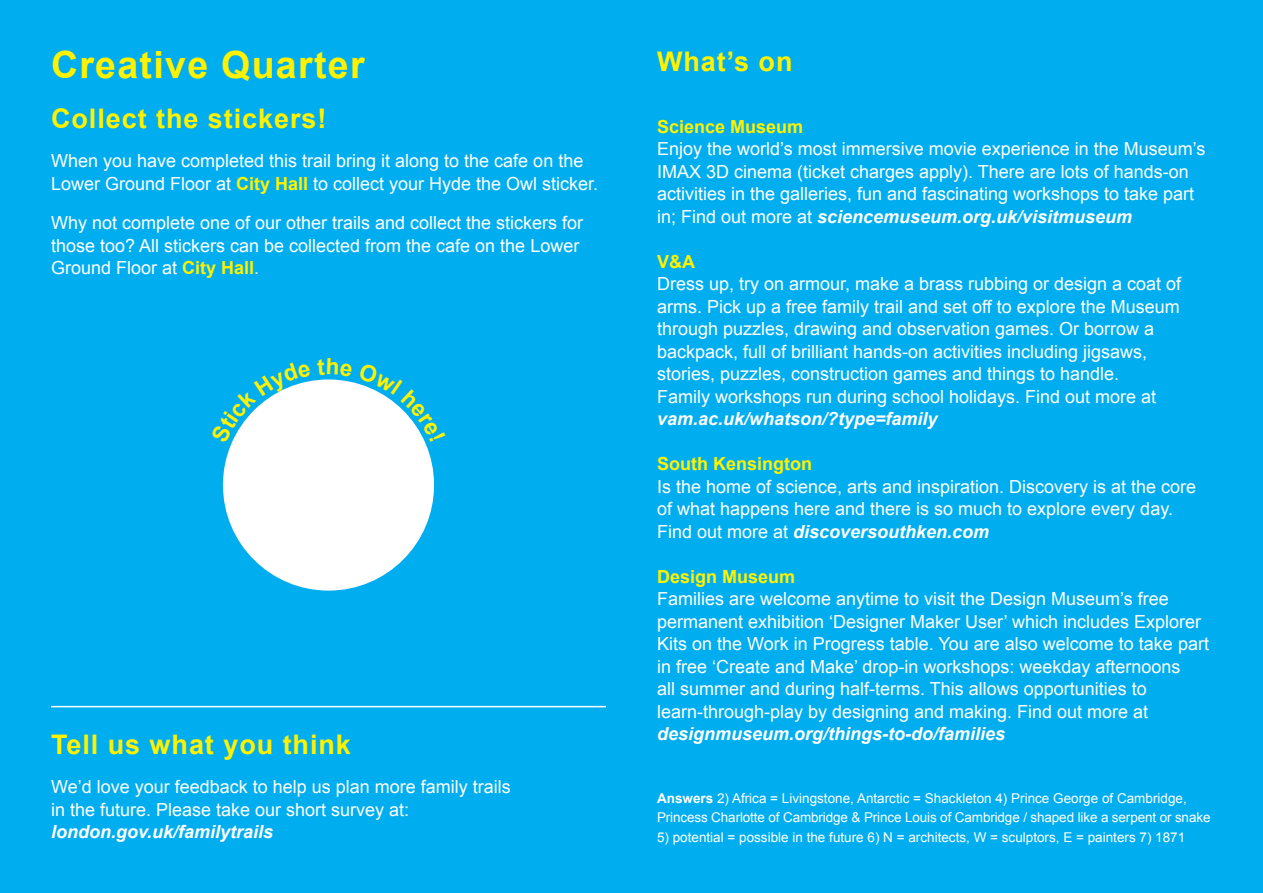
<style>
.page{position:relative;width:1263px;height:893px;background:#00aeef}
.page>*{position:absolute;margin:0;border:0;box-sizing:border-box;transform-origin:0 0}
.t1{font:700 37.5px "Arial";letter-spacing:.035em;color:#fff200}
.t2{font:700 27px "Arial";letter-spacing:.035em;color:#fff200}
.body_text{font:18px/22.5px "Arial";color:#fff}
.body_text-2{font:700 18px "Arial";color:#fff200}
.body_text-3{font:italic 700 18px "Arial";color:#fff}
.body_text-4{font:13.5px/19.5px "Arial";color:#fff}
.s1{font-weight:700;color:#fff200}
.s2{font-weight:700;font-style:italic}
.s3{font-weight:700}
</style>
<div class="page">
<div style="left:223px;top:379px;width:211px;height:212px;background:#fff;border-radius:50%"></div>
<hr style="left:51px;top:706px;width:555px;height:1px;background:#fff">
<svg style="left:231px;top:381px;width:80px;height:62px"></svg>
<svg style="left:358px;top:383px;width:67px;height:59px"></svg>
<p class="t1" style="left:51px;top:40px;width:315px">Creative Quarter</p>
<p class="t2" style="left:51px;top:100px;width:277px">Collect the stickers!</p>
<p class="body_text" style="left:51px;top:150px;width:549px">When you have completed this trail bring it along to the cafe on the<br>Lower Ground Floor at <span class="s1">City Hall</span> to collect your Hyde the Owl sticker.</p>
<p class="body_text" style="left:51px;top:212px;width:534px">Why not complete one of our other trails and collect the stickers for those too? All stickers can be collected from the cafe on the Lower<br>Ground Floor at <span class="s1">City Hall</span>.</p>
<p class="t2" style="left:51px;top:727px;width:301px">Tell us what you think</p>
<p class="body_text" style="left:51px;top:776px;width:461px">We’d love your feedback to help us plan more family trails in the future. Please take our short survey at:</p>
<p class="body_text-3" style="left:51px;top:820px;width:224px">london.gov.uk/familytrails</p>
<p class="t2" style="left:657px;top:43px;width:137px">What’s on</p>
<p class="body_text-2" style="left:657px;top:115px;width:148px">Science Museum</p>
<p class="body_text" style="left:657px;top:138px;width:550px">Enjoy the world’s most immersive movie experience in the Museum’s IMAX 3D cinema (ticket charges apply). There are lots of hands-on activities in the galleries, fun and fascinating workshops to take part in; Find out more at <span class="s2">sciencemuseum.org.uk/visitmuseum</span></p>
<p class="body_text" style="left:657px;top:250px;width:526px"><span class="s1">V&amp;A<br></span>Dress up, try on armour, make a brass rubbing or design a coat of arms. Pick up a free family trail and set off to explore the Museum through puzzles, drawing and observation games. Or borrow a backpack, full of brilliant hands-on activities including jigsaws, stories, puzzles, construction games and things to handle.<br>Family workshops run during school holidays. Find out more at <span class="s2">vam.ac.uk/whatson/?type=family</span></p>
<p class="body_text-2" style="left:657px;top:452px;width:156px">South Kensington</p>
<p class="body_text" style="left:657px;top:475px;width:541px">Is the home of science, arts and inspiration. Discovery is at the core of what happens here and there is so much to explore every day.<br>Find out more at <span class="s2">discoversouthken.com</span></p>
<p class="body_text-2" style="left:657px;top:565px;width:140px">Design Museum</p>
<p class="body_text" style="left:657px;top:588px;width:553px">Families are welcome anytime to visit the Design Museum’s free permanent exhibition ‘Designer Maker User’ which includes Explorer Kits on the Work in Progress table. You are also welcome to take part in free ‘Create and Make’ drop-in workshops: weekday afternoons<br>all summer and during half-terms. This allows opportunities to learn-through-play by designing and making. Find out more at <span class="s2">designmuseum.org/things-to-do/families</span></p>
<p class="body_text-4" style="left:657px;top:789px;width:555px"><span class="s3">Answers</span> 2) Africa = Livingstone, Antarctic = Shackleton 4) Prince George of Cambridge,<br>Princess Charlotte of Cambridge &amp; Prince Louis of Cambridge / shaped like a serpent or snake</p>
<p class="body_text-4" style="left:657px;top:828px;width:530px">5) potential = possible in the future 6) N = architects, W = sculptors, E = painters 7) 1871</p>
</div>
